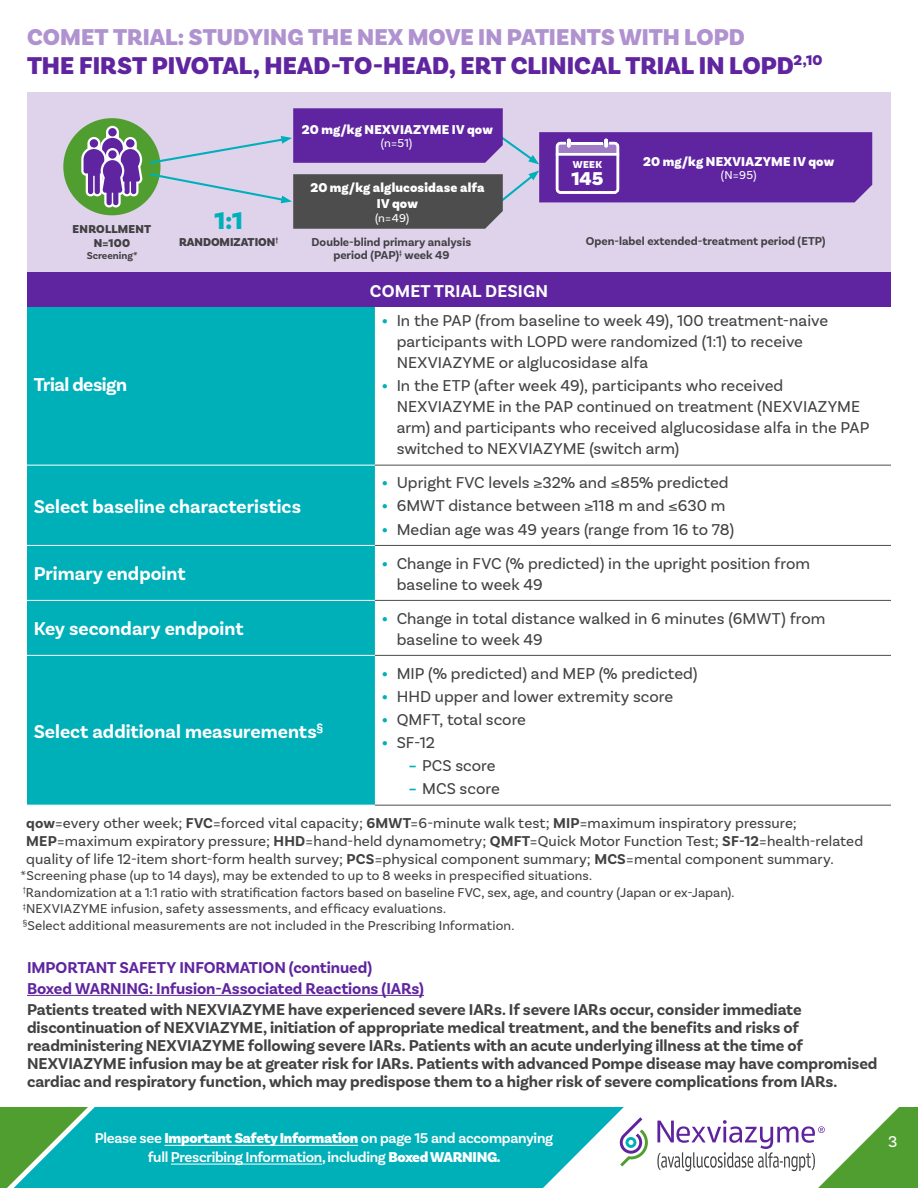
<style>
.page{position:relative;width:918px;height:1188px;background:#fff}
.page>*{position:absolute;margin:0;border:0;box-sizing:border-box;transform-origin:0 0}
.t1{font:900 25.5px "Basic Sans";color:#5f249f}
.t2{font:900 25.5px "Basic Sans";color:#00b0b9}
.t3{font:900 24px "Basic Sans";color:#af92cf}
.t4{font:700 19.5px "Basic Sans";color:#fff}
.t5{font:700 19.5px "Basic Sans";letter-spacing:-.025em;color:#fff}
.t6{font:900 19.5px "Basic Sans";color:#fff}
.t7{font:700 18px "Basic Sans";letter-spacing:.01em;color:#fff}
.t8{font:16.5px/21px "Basic Sans";color:#414042}
.t9{font:700 16.5px/18px "Basic Sans";letter-spacing:-.005em;color:#414042}
.t10{font:700 16.5px/21px "Basic Sans";letter-spacing:-.005em;color:#5f249f}
.t11{font:16.5px "Basic Sans";color:#fff}
.t12{font:15px/18px "Basic Sans";letter-spacing:.005em;color:#414042}
.t13{font:600 15px/18.8px "Basic Sans";letter-spacing:-.02em;color:#fff;text-align:center}
.t14{font:13.5px/16.5px "Basic Sans";letter-spacing:.01em;color:#414042}
.t15{font:900 13.5px/16.5px "Basic Sans";letter-spacing:.015em;color:#fff;text-align:center}
.t16{font:700 12px/13.5px "Basic Sans";color:#414042;text-align:center}
.t17{font:900 12px "Basic Sans";color:#414042}
.t18{font:12px "Basic Sans";color:#fff}
.t19{font:900 12px "Basic Sans";letter-spacing:.02em;color:#414042}
.t20{font:700 10.5px "Basic Sans";color:#414042}
.t21{font:900 10.5px "Basic Sans";color:#fff}
.s1{font-weight:700;color:#00b0b9}
.s2{font-weight:700}
.s3{font-weight:900}
</style>
<div class="page">
<div style="left:88px;top:1107px;width:455px;height:81px;background:#00b0b9"></div>
<svg style="left:0;top:1107px;width:88px;height:81px;background:#3dac73"></svg>
<div style="left:27px;top:92px;width:864px;height:181px;background:#dfd3ec"></div>
<div style="left:63px;top:118px;width:98px;height:97px;background:#509e2f;border-radius:50%"></div>
<svg style="left:81px;top:126px;width:61px;height:82px"></svg>
<hr style="left:165px;top:1145px;width:193px;height:1px;background:#fff">
<hr style="left:171px;top:1164px;width:151px;height:1px;background:#fff">
<div style="left:27px;top:307px;width:348px;height:498px;background:#00b0b9"></div>
<hr style="left:27px;top:465px;width:348px;height:1px;background:#fff">
<hr style="left:27px;top:545px;width:348px;height:1px;background:#fff">
<hr style="left:27px;top:600px;width:348px;height:1px;background:#fff">
<hr style="left:27px;top:655px;width:348px;height:1px;background:#fff">
<hr style="left:375px;top:465px;width:516px;height:1px;background:#4d4d4d">
<hr style="left:375px;top:545px;width:516px;height:1px;background:#4d4d4d">
<hr style="left:375px;top:600px;width:516px;height:1px;background:#4d4d4d">
<hr style="left:375px;top:655px;width:516px;height:1px;background:#4d4d4d">
<hr style="left:375px;top:805px;width:516px;height:1px;background:#4d4d4d">
<div style="left:27px;top:272px;width:864px;height:35px;background:#5f249f"></div>
<svg style="left:148px;top:108px;width:724px;height:121px"></svg>
<hr style="left:27px;top:995px;width:397px;height:1px;background:#5f249f">
<svg style="left:543px;top:1107px;width:375px;height:81px"></svg>
<h2 class="t3" style="left:27px;top:22px;width:720px">COMET TRIAL: STUDYING THE NEX MOVE IN PATIENTS WITH LOPD</h2>
<h1 class="t1" style="left:27px;top:49px;width:797px">THE FIRST PIVOTAL, HEAD-TO-HEAD, ERT CLINICAL TRIAL IN LOPD<sup>2,10</sup></h1>
<p class="t19" style="left:73px;top:222px;width:80px">ENROLLMENT</p>
<p class="t17" style="left:94px;top:235px;width:38px">N=100</p>
<p class="t20" style="left:87px;top:249px;width:53px">Screening*</p>
<p class="t5" style="left:34px;top:373px;width:95px">Trial design</p>
<h1 class="t2" style="left:215px;top:205px;width:30px">1:1</h1>
<p class="t17" style="left:179px;top:235px;width:101px">RANDOMIZATION<sup>†</sup></p>
<p class="t15" style="left:302px;top:121px;width:192px">20 mg/kg NEXVIAZYME IV qow</p>
<p class="t18" style="left:381px;top:136px;width:33px">(n=51)</p>
<p class="t15" style="left:310px;top:179px;width:176px">20 mg/kg alglucosidase alfa<br>IV qow</p>
<p class="t18" style="left:375px;top:210px;width:36px">(n=49)</p>
<p class="t16" style="left:312px;top:235px;width:161px">Double-blind primary analysis period (PAP)<sup>‡</sup> week 49</p>
<p class="t7" style="left:370px;top:280px;width:180px">COMET TRIAL DESIGN</p>
<p class="t21" style="left:573px;top:158px;width:31px">WEEK</p>
<p class="t6" style="left:571px;top:166px;width:34px">145</p>
<p class="t15" style="left:643px;top:153px;width:192px">20 mg/kg NEXVIAZYME IV qow</p>
<p class="t18" style="left:721px;top:168px;width:37px">(N=95)</p>
<p class="t16" style="left:586px;top:234px;width:241px">Open-label extended-treatment period (ETP)</p>
<p class="t8" style="left:397px;top:310px;width:433px;text-indent:-15px"><span class="s1">•</span> In the PAP (from baseline to week 49), 100 treatment-naive participants with LOPD were randomized (1:1) to receive<br>NEXVIAZYME or alglucosidase alfa</p>
<p class="t8" style="left:397px;top:375px;width:474px;text-indent:-15px"><span class="s1">•</span> In the ETP (after week 49), participants who received NEXVIAZYME in the PAP continued on treatment (NEXVIAZYME arm) and participants who received alglucosidase alfa in the PAP switched to NEXVIAZYME (switch arm)</p>
<p class="t4" style="left:34px;top:494px;width:269px">Select baseline characteristics</p>
<p class="t8" style="left:382px;top:472px;width:348px"><span class="s1">•</span> Upright FVC levels ≥32% and ≤85% predicted</p>
<p class="t8" style="left:382px;top:495px;width:345px"><span class="s1">•</span> 6MWT distance between ≥118 m and ≤630 m</p>
<p class="t8" style="left:382px;top:519px;width:354px"><span class="s1">•</span> Median age was 49 years (range from 16 to 78)</p>
<p class="t4" style="left:34px;top:562px;width:153px">Primary endpoint</p>
<p class="t8" style="left:397px;top:552px;width:415px;text-indent:-15px"><span class="s1">•</span> Change in FVC (% predicted) in the upright position from baseline to week 49</p>
<p class="t4" style="left:34px;top:617px;width:211px">Key secondary endpoint</p>
<p class="t8" style="left:397px;top:607px;width:430px;text-indent:-15px"><span class="s1">•</span> Change in total distance walked in 6 minutes (6MWT) from baseline to week 49</p>
<p class="t4" style="left:34px;top:719px;width:291px">Select additional measurements<sup>§</sup></p>
<p class="t8" style="left:382px;top:662px;width:318px"><span class="s1">•</span> MIP (% predicted) and MEP (% predicted)</p>
<p class="t8" style="left:382px;top:686px;width:293px"><span class="s1">•</span> HHD upper and lower extremity score</p>
<p class="t8" style="left:382px;top:709px;width:146px"><span class="s1">•</span> QMFT, total score</p>
<p class="t8" style="left:382px;top:732px;width:55px"><span class="s1">•</span> SF-12</p>
<p class="t8" style="left:409px;top:755px;width:88px"><span class="s1">–</span> PCS score</p>
<p class="t8" style="left:409px;top:778px;width:93px"><span class="s1">–</span> MCS score</p>
<p class="t12" style="left:26px;top:814px;width:838px"><span class="s2">qow</span>=every other week; <span class="s2">FVC</span>=forced vital capacity; <span class="s2">6MWT</span>=6-minute walk test; <span class="s2">MIP</span>=maximum inspiratory pressure;<br><span class="s2">MEP</span>=maximum expiratory pressure; <span class="s2">HHD</span>=hand-held dynamometry; <span class="s2">QMFT</span>=Quick Motor Function Test; <span class="s2">SF-12</span>=health-related quality of life 12-item short-form health survey; <span class="s2">PCS</span>=physical component summary; <span class="s2">MCS</span>=mental component summary.</p>
<p class="t14" style="left:21px;top:867px;width:715px">*Screening phase (up to 14 days), may be extended to up to 8 weeks in prespecified situations.<br><sup>†</sup>Randomization at a 1:1 ratio with stratification factors based on baseline FVC, sex, age, and country (Japan or ex-Japan). <sup>‡</sup>NEXVIAZYME infusion, safety assessments, and efficacy evaluations.<br><sup>§</sup>Select additional measurements are not included in the Prescribing Information.</p>
<p class="t10" style="left:27px;top:957px;width:399px">IMPORTANT SAFETY INFORMATION (continued)<br>Boxed WARNING: Infusion-Associated Reactions (IARs)</p>
<p class="t9" style="left:27px;top:1000px;width:852px">Patients treated with NEXVIAZYME have experienced severe IARs. If severe IARs occur, consider immediate discontinuation of NEXVIAZYME, initiation of appropriate medical treatment, and the benefits and risks of readministering NEXVIAZYME following severe IARs. Patients with an acute underlying illness at the time of NEXVIAZYME infusion may be at greater risk for IARs. Patients with advanced Pompe disease may have compromised cardiac and respiratory function, which may predispose them to a higher risk of severe complications from IARs.</p>
<p class="t13" style="left:95px;top:1129px;width:460px">Please see <span class="s3">Important Safety Information</span> on page 15 and accompanying full Prescribing Information, including <span class="s3">Boxed WARNING.</span></p>
<p class="t11" style="left:888px;top:1131px;width:11px">3</p>
</div>
